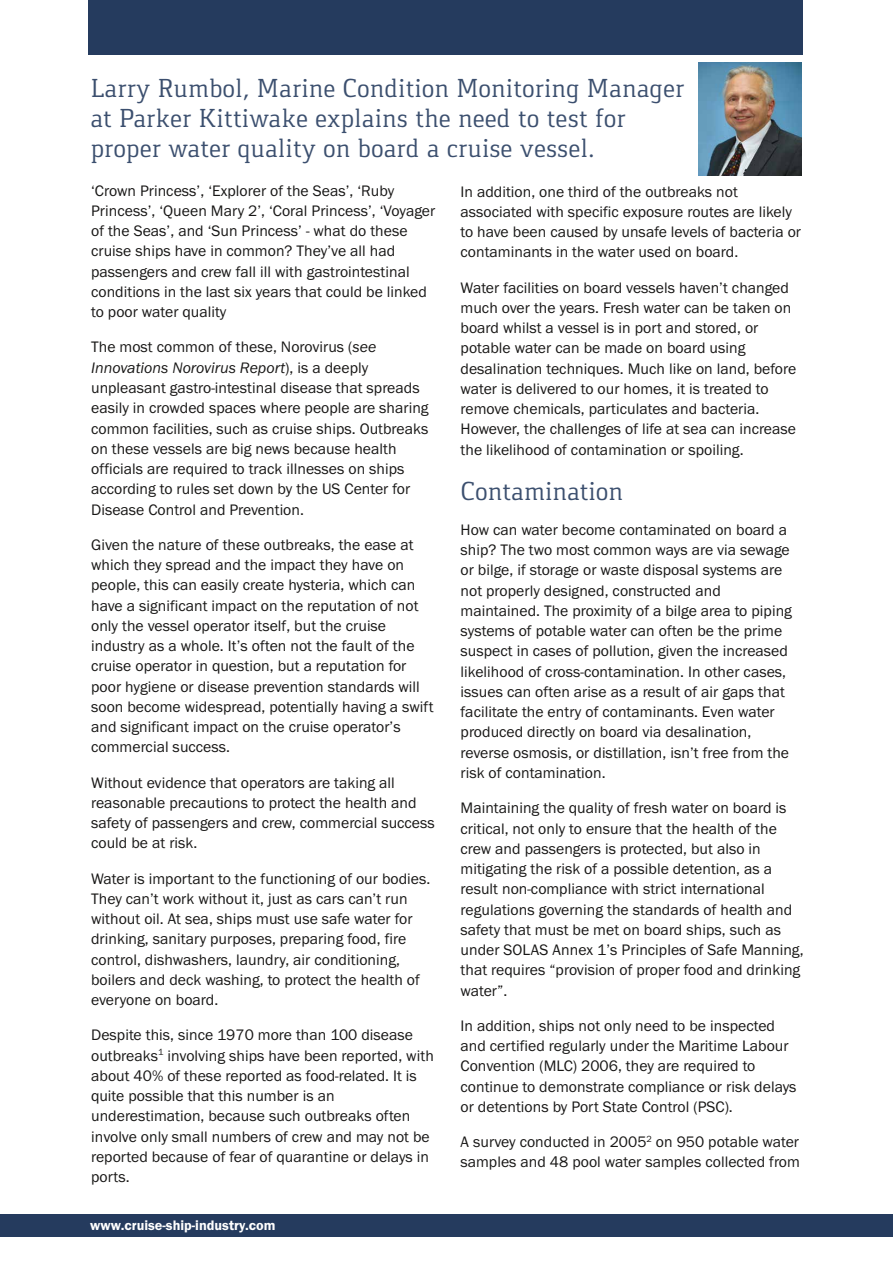
<style>
.page{position:relative;width:893px;height:1263px;background:#fff}
.page>*{position:absolute;margin:0;border:0;box-sizing:border-box;transform-origin:0 0}
.t1{font:27px/30px "Gaspar";color:rgb(37 59 94/.9)}
.t2{font:15.75px/20.2px "Franklin Got ITC";color:#181716}
.t3{font:600 14.25px "Franklin Got ITC";color:#fff}
.s1{font-style:italic}
</style>
<div class="page">
<div style="left:88px;top:0;width:714px;height:55px;background:#253b5e"></div>
<div style="left:0;top:1214px;width:893px;height:23px;background:#253b5e"></div>
<img style="left:699px;top:63px;width:103px;height:113px">
<h1 class="t1" style="left:90px;top:73px;width:596px">Larry Rumbol, Marine Condition Monitoring Manager at Parker Kittiwake explains the need to test for proper water quality on board a cruise vessel.</h1>
<p class="t2" style="left:91px;top:181px;width:346px">‘Crown Princess’, ‘Explorer of the Seas’, ‘Ruby Princess’, ‘Queen Mary 2’, ‘Coral Princess’, ‘Voyager of the Seas’, and ‘Sun Princess’ - what do these cruise ships have in common? They’ve all had passengers and crew fall ill with gastrointestinal conditions in the last six years that could be linked to poor water quality</p>
<p class="t2" style="left:91px;top:337px;width:339px">The most common of these, Norovirus (<span class="s1">see Innovations Norovirus Report</span>), is a deeply unpleasant gastro-intestinal disease that spreads easily in crowded spaces where people are sharing common facilities, such as cruise ships. Outbreaks on these vessels are big news because health officials are required to track illnesses on ships according to rules set down by the US Center for Disease Control and Prevention.</p>
<p class="t2" style="left:91px;top:535px;width:344px">Given the nature of these outbreaks, the ease at which they spread and the impact they have on people, this can easily create hysteria, which can have a significant impact on the reputation of not only the vessel operator itself, but the cruise industry as a whole. It’s often not the fault of the cruise operator in question, but a reputation for poor hygiene or disease prevention standards will soon become widespread, potentially having a swift and significant impact on the cruise operator’s commercial success.</p>
<p class="t2" style="left:91px;top:772px;width:345px">Without evidence that operators are taking all reasonable precautions to protect the health and safety of passengers and crew, commercial success could be at risk.</p>
<p class="t2" style="left:91px;top:868px;width:341px">Water is important to the functioning of our bodies.<br>They can’t work without it, just as cars can’t run without oil. At sea, ships must use safe water for drinking, sanitary purposes, preparing food, fire control, dishwashers, laundry, air conditioning, boilers and deck washing, to protect the health of everyone on board.</p>
<p class="t2" style="left:91px;top:1025px;width:344px">Despite this, since 1970 more than 100 disease outbreaks<sup>1</sup> involving ships have been reported, with about 40% of these reported as food-related. It is quite possible that this number is an underestimation, because such outbreaks often involve only small numbers of crew and may not be reported because of fear of quarantine or delays in ports.</p>
<p class="t3" style="left:90px;top:1217px;width:187px">www.cruise-ship-industry.com</p>
<p class="t2" style="left:461px;top:182px;width:342px">In addition, one third of the outbreaks not associated with specific exposure routes are likely to have been caused by unsafe levels of bacteria or contaminants in the water used on board.</p>
<p class="t2" style="left:461px;top:278px;width:337px">Water facilities on board vessels haven’t changed much over the years. Fresh water can be taken on board whilst a vessel is in port and stored, or potable water can be made on board using desalination techniques. Much like on land, before water is delivered to our homes, it is treated to remove chemicals, particulates and bacteria.<br>However, the challenges of life at sea can increase the likelihood of contamination or spoiling.</p>
<h1 class="t1" style="left:461px;top:476px;width:164px">Contamination</h1>
<p class="t2" style="left:461px;top:520px;width:333px">How can water become contaminated on board a ship? The two most common ways are via sewage or bilge, if storage or waste disposal systems are not properly designed, constructed and maintained. The proximity of a bilge area to piping systems of potable water can often be the prime suspect in cases of pollution, given the increased likelihood of cross-contamination. In other cases, issues can often arise as a result of air gaps that facilitate the entry of contaminants. Even water produced directly on board via desalination, reverse osmosis, or distillation, isn’t free from the risk of contamination.</p>
<p class="t2" style="left:461px;top:798px;width:345px">Maintaining the quality of fresh water on board is critical, not only to ensure that the health of the crew and passengers is protected, but also in mitigating the risk of a possible detention, as a result non-compliance with strict international regulations governing the standards of health and safety that must be met on board ships, such as under SOLAS Annex 1’s Principles of Safe Manning, that requires “provision of proper food and drinking water”.</p>
<p class="t2" style="left:461px;top:1016px;width:337px">In addition, ships not only need to be inspected and certified regularly under the Maritime Labour Convention (MLC) 2006, they are required to continue to demonstrate compliance or risk delays or detentions by Port State Control (PSC).</p>
<p class="t2" style="left:461px;top:1132px;width:341px">A survey conducted in 2005<sup>2</sup> on 950 potable water samples and 48 pool water samples collected from</p>
</div>
